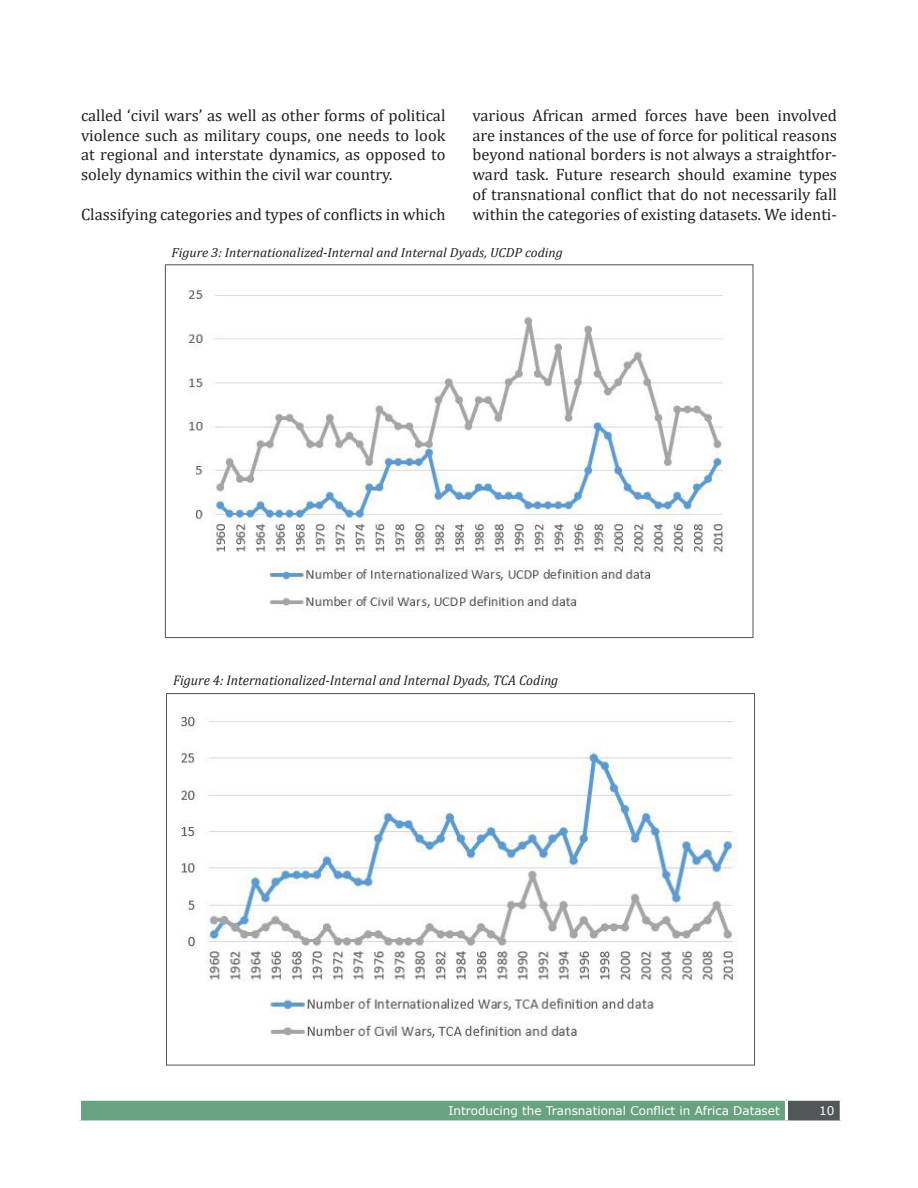
<style>
.page{position:relative;width:918px;height:1188px;background:#fff}
.page>*{position:absolute;margin:0;border:0;box-sizing:border-box;transform-origin:0 0}
.t1{font:16.5px/19.8px "Cambria";color:#231f20;text-align:justify}
.t2{font:italic 13.95px "Cambria";color:#231f20}
.t3{font:italic 13.2px "Cambria";color:#231f20}
.t4{font:12px "Verdana";color:#fff}
</style>
<div class="page">
<div style="left:80px;top:1099px;width:706px;height:23px;background:#69a280"></div>
<div style="left:786px;top:1099px;width:55px;height:23px;background:#525657"></div>
<hr style="left:786px;top:1098px;width:57px;height:3px;background:#fff">
<hr style="left:840px;top:1101px;width:3px;height:19px;background:#fff">
<hr style="left:786px;top:1120px;width:57px;height:3px;background:#fff">
<hr style="left:78px;top:1098px;width:708px;height:3px;background:#fff">
<hr style="left:78px;top:1101px;width:3px;height:19px;background:#fff">
<hr style="left:785px;top:1101px;width:3px;height:19px;background:#fff">
<hr style="left:78px;top:1120px;width:708px;height:3px;background:#fff">
<img style="left:181px;top:716px;width:556px;height:322px">
<img style="left:188px;top:290px;width:539px;height:321px">
<p class="t1" style="left:81px;top:105px;width:366px">called ‘civil wars’ as well as other forms of political violence such as military coups, one needs to look at regional and interstate dynamics, as opposed to solely dynamics within the civil war country.</p>
<p class="t1" style="left:81px;top:204px;width:366px">Classifying categories and types of conflicts in which</p>
<p class="t1" style="left:472px;top:105px;width:366px">various African armed forces have been involved are instances of the use of force for political reasons beyond national borders is not always a straightfor&shy;ward task. Future research should examine types of transnational conflict that do not necessarily fall within the categories of existing datasets. We identi-</p>
<p class="t3" style="left:172px;top:243px;width:393px">Figure 3: Internationalized-Internal and Internal Dyads, UCDP coding</p>
<p class="t2" style="left:173px;top:671px;width:387px">Figure 4: Internationalized-Internal and Internal Dyads, TCA Coding</p>
<p class="t4" style="left:448px;top:1103px;width:333px">Introducing the Transnational Conflict in Africa Dataset</p>
<p class="t4" style="left:819px;top:1106px;width:17px">10</p>
</div>
